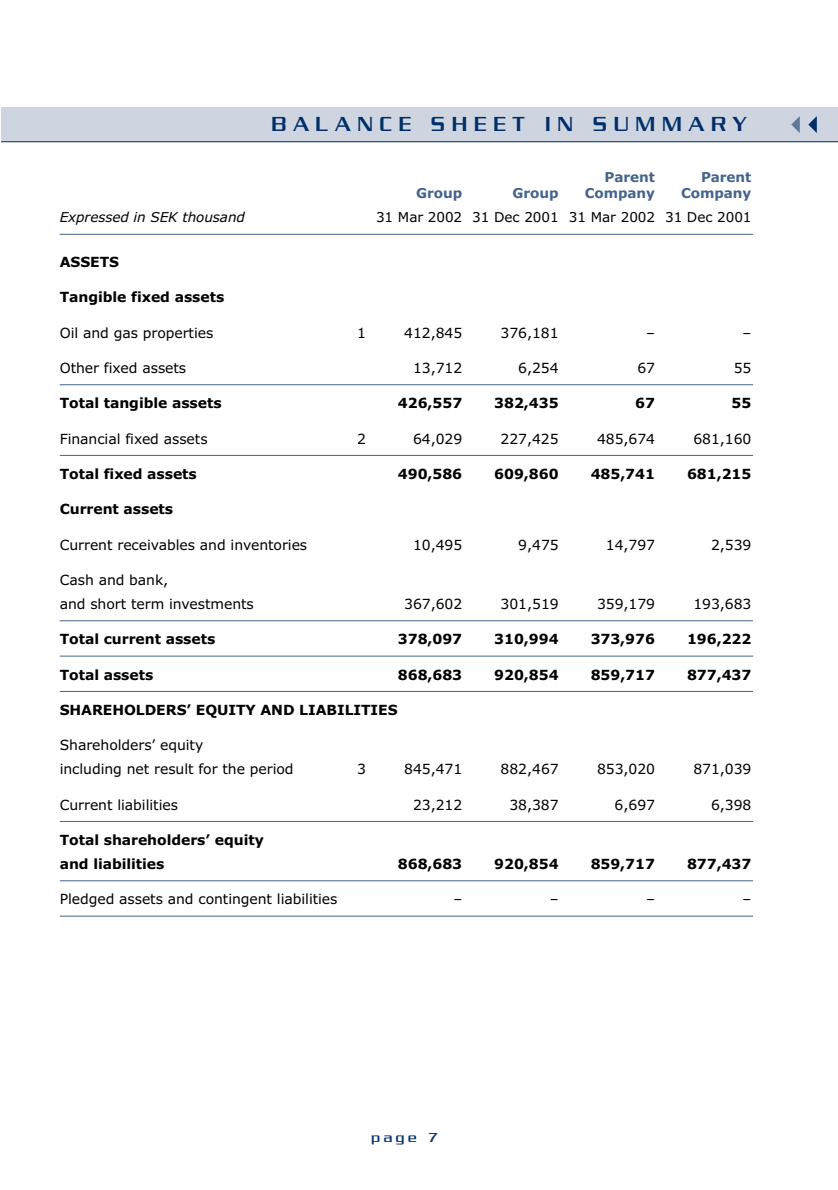
<style>
.page{position:relative;width:838px;height:1190px;background:#fff}
.page>*{position:absolute;margin:0;border:0;box-sizing:border-box;transform-origin:0 0}
.t1{font:22px "Chainlink";letter-spacing:.3em;color:#002e68}
.t2{font:14px/24px "Verdana";letter-spacing:-.005em;color:#000}
.t3{font:700 14px/24px "Verdana";letter-spacing:-.005em;color:#000}
.t4{font:14px "Chainlink";color:#002e68}
.t5{font:700 13.6px "Verdana";letter-spacing:-.005em;color:#45638d}
.t6{font:13.6px "Verdana";letter-spacing:-.005em;color:#000}
.t7{font:italic 13.6px "Verdana";letter-spacing:-.005em;color:#000}
</style>
<div class="page">
<div style="left:1px;top:108px;width:837px;height:34px;background:#ced5e0"></div>
<hr style="left:1px;top:141px;width:837px;height:1px;background:#002e68">
<svg style="left:808px;top:116px;width:9px;height:17px"></svg>
<svg style="left:791px;top:116px;width:9px;height:17px"></svg>
<hr style="left:60px;top:234px;width:693px;height:1px;background:#45638d">
<hr style="left:60px;top:384px;width:693px;height:1px;background:#45638d">
<hr style="left:60px;top:455px;width:693px;height:1px;background:#45638d">
<hr style="left:60px;top:620px;width:693px;height:1px;background:#45638d">
<hr style="left:60px;top:656px;width:693px;height:1px;background:#45638d">
<hr style="left:60px;top:691px;width:693px;height:1px;background:#45638d">
<hr style="left:60px;top:821px;width:693px;height:1px;background:#45638d">
<hr style="left:60px;top:880px;width:693px;height:1px;background:#45638d">
<hr style="left:60px;top:916px;width:693px;height:1px;background:#45638d">
<h1 class="t1" style="left:271px;top:117px;width:477px">BALANCE SHEET IN SUMMARY</h1>
<p class="t5" style="left:605px;top:172px;width:52px">Parent</p>
<p class="t5" style="left:701px;top:172px;width:52px">Parent</p>
<p class="t5" style="left:416px;top:188px;width:48px">Group</p>
<p class="t5" style="left:513px;top:188px;width:48px">Group</p>
<p class="t5" style="left:585px;top:188px;width:72px">Company</p>
<p class="t5" style="left:681px;top:188px;width:72px">Company</p>
<p class="t7" style="left:60px;top:212px;width:187px">Expressed in SEK thousand</p>
<p class="t6" style="left:376px;top:212px;width:377px">31 Mar 2002 31 Dec 2001 31 Mar 2002 31 Dec 2001</p>
<p class="t3" style="left:60px;top:251px;width:61px">ASSETS</p>
<p class="t3" style="left:60px;top:286px;width:166px">Tangible fixed assets</p>
<p class="t2" style="left:60px;top:322px;width:155px">Oil and gas properties</p>
<p class="t2" style="left:357px;top:322px;width:10px">1</p>
<p class="t2" style="left:404px;top:322px;width:60px">412,845</p>
<p class="t2" style="left:501px;top:322px;width:60px">376,181</p>
<p class="t2" style="left:646px;top:322px;width:10px">–</p>
<p class="t2" style="left:743px;top:322px;width:10px">–</p>
<p class="t2" style="left:60px;top:357px;width:128px">Other fixed assets</p>
<p class="t2" style="left:413px;top:357px;width:51px">13,712</p>
<p class="t2" style="left:518px;top:357px;width:42px">6,254</p>
<p class="t2" style="left:637px;top:357px;width:19px">67</p>
<p class="t2" style="left:734px;top:357px;width:19px">55</p>
<p class="t3" style="left:60px;top:392px;width:163px">Total tangible assets</p>
<p class="t3" style="left:398px;top:392px;width:66px">426,557</p>
<p class="t3" style="left:494px;top:392px;width:66px">382,435</p>
<p class="t3" style="left:635px;top:392px;width:21px">67</p>
<p class="t3" style="left:732px;top:392px;width:21px">55</p>
<p class="t2" style="left:60px;top:428px;width:149px">Financial fixed assets</p>
<p class="t2" style="left:357px;top:428px;width:10px">2</p>
<p class="t2" style="left:413px;top:428px;width:51px">64,029</p>
<p class="t2" style="left:501px;top:428px;width:60px">227,425</p>
<p class="t2" style="left:597px;top:428px;width:60px">485,674</p>
<p class="t2" style="left:693px;top:428px;width:60px">681,160</p>
<p class="t3" style="left:60px;top:463px;width:139px">Total fixed assets</p>
<p class="t3" style="left:398px;top:463px;width:66px">490,586</p>
<p class="t3" style="left:494px;top:463px;width:66px">609,860</p>
<p class="t3" style="left:591px;top:463px;width:66px">485,741</p>
<p class="t3" style="left:687px;top:463px;width:66px">681,215</p>
<p class="t3" style="left:60px;top:498px;width:115px">Current assets</p>
<p class="t2" style="left:60px;top:534px;width:249px">Current receivables and inventories</p>
<p class="t2" style="left:413px;top:534px;width:51px">10,495</p>
<p class="t2" style="left:518px;top:534px;width:42px">9,475</p>
<p class="t2" style="left:606px;top:534px;width:51px">14,797</p>
<p class="t2" style="left:711px;top:534px;width:42px">2,539</p>
<p class="t2" style="left:60px;top:569px;width:196px">Cash and bank,<br>and short term investments</p>
<p class="t2" style="left:404px;top:593px;width:60px">367,602</p>
<p class="t2" style="left:501px;top:593px;width:60px">301,519</p>
<p class="t2" style="left:597px;top:593px;width:60px">359,179</p>
<p class="t2" style="left:693px;top:593px;width:60px">193,683</p>
<p class="t3" style="left:60px;top:628px;width:157px">Total current assets</p>
<p class="t3" style="left:398px;top:628px;width:66px">378,097</p>
<p class="t3" style="left:494px;top:628px;width:66px">310,994</p>
<p class="t3" style="left:591px;top:628px;width:66px">373,976</p>
<p class="t3" style="left:687px;top:628px;width:66px">196,222</p>
<p class="t3" style="left:60px;top:664px;width:95px">Total assets</p>
<p class="t3" style="left:398px;top:664px;width:66px">868,683</p>
<p class="t3" style="left:494px;top:664px;width:66px">920,854</p>
<p class="t3" style="left:591px;top:664px;width:66px">859,717</p>
<p class="t3" style="left:687px;top:664px;width:66px">877,437</p>
<p class="t3" style="left:60px;top:699px;width:339px">SHAREHOLDERS’ EQUITY AND LIABILITIES</p>
<p class="t2" style="left:60px;top:734px;width:235px">Shareholders’ equity<br>including net result for the period</p>
<p class="t2" style="left:357px;top:758px;width:10px">3</p>
<p class="t2" style="left:404px;top:758px;width:60px">845,471</p>
<p class="t2" style="left:501px;top:758px;width:60px">882,467</p>
<p class="t2" style="left:597px;top:758px;width:60px">853,020</p>
<p class="t2" style="left:693px;top:758px;width:60px">871,039</p>
<p class="t2" style="left:60px;top:794px;width:120px">Current liabilities</p>
<p class="t2" style="left:413px;top:794px;width:51px">23,212</p>
<p class="t2" style="left:509px;top:794px;width:51px">38,387</p>
<p class="t2" style="left:615px;top:794px;width:42px">6,697</p>
<p class="t2" style="left:711px;top:794px;width:42px">6,398</p>
<p class="t3" style="left:60px;top:829px;width:206px">Total shareholders’ equity and liabilities</p>
<p class="t3" style="left:398px;top:853px;width:66px">868,683</p>
<p class="t3" style="left:494px;top:853px;width:66px">920,854</p>
<p class="t3" style="left:591px;top:853px;width:66px">859,717</p>
<p class="t3" style="left:687px;top:853px;width:66px">877,437</p>
<p class="t2" style="left:60px;top:888px;width:279px">Pledged assets and contingent liabilities</p>
<p class="t2" style="left:453px;top:888px;width:10px">–</p>
<p class="t2" style="left:550px;top:888px;width:10px">–</p>
<p class="t2" style="left:646px;top:888px;width:10px">–</p>
<p class="t2" style="left:742px;top:888px;width:10px">–</p>
<p class="t4" style="left:371px;top:1133px;width:68px">page 7</p>
</div>
